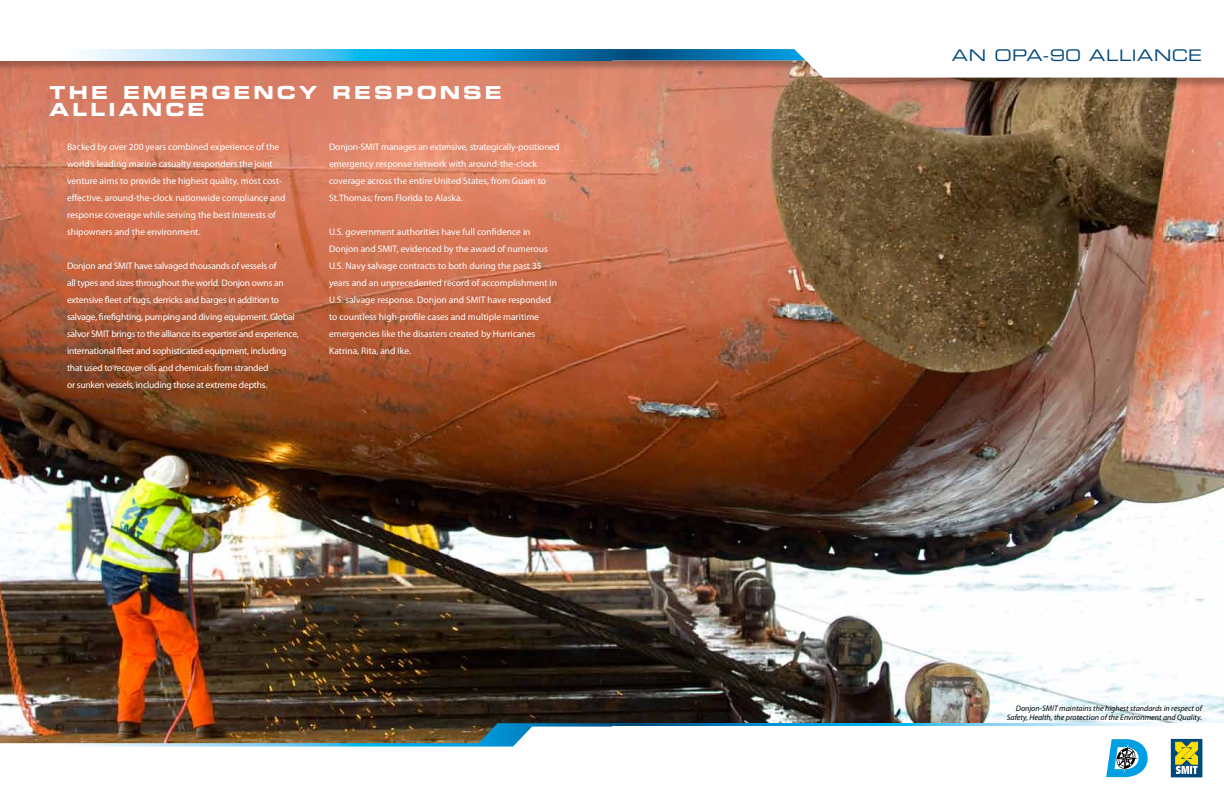
<style>
.page{position:relative;width:1224px;height:792px;background:#fff}
.page>*{position:absolute;margin:0;border:0;box-sizing:border-box;transform-origin:0 0}
.t1{font:18px "Eurostile LT Std Bold Ex 2";letter-spacing:.165em;color:#fff}
.t2{font:16px "Eurostile LT Std Ex 2";letter-spacing:.035em;color:#00497b}
.t3{font:9.5px/17px "Myriad Pro";color:#fff}
.t4{font:9.5px/17px "Myriad Pro";letter-spacing:-.02em;color:#fff}
.t5{font:italic 8px/8.5px "Myriad Pro";color:#000;text-align:right}
</style>
<div class="page">
<img style="left:0;top:89px;width:1224px;height:634px">
<div style="left:0;top:0;width:612px;height:89px;background:#000;opacity:.27"></div>
<div style="left:0;top:0;width:612px;height:60px;background:#fff"></div>
<svg style="left:0;top:723px;width:612px;height:4px;background:#424542"></svg>
<svg style="left:87px;top:49px;width:525px;height:11px;background:#50b7e3"></svg>
<img style="left:0;top:727px;width:532px;height:20px">
<div style="left:612px;top:0;width:612px;height:89px;background:#000;opacity:.27"></div>
<svg style="left:612px;top:0;width:612px;height:78px"></svg>
<svg style="left:612px;top:723px;width:548px;height:3px;background:#49adda"></svg>
<svg style="left:612px;top:49px;width:194px;height:11px;background:#0974ac"></svg>
<svg style="left:1106px;top:739px;width:42px;height:38px"></svg>
<svg style="left:1173px;top:741px;width:27px;height:34px"></svg>
<div style="left:1171px;top:739px;width:31px;height:38px;border:1px solid #00497b"></div>
<svg style="left:1176px;top:742px;width:22px;height:32px"></svg>
<h1 class="t1" style="left:50px;top:80px;width:225px">THE EMERGENC</h1>
<h1 class="t1" style="left:299px;top:80px;width:140px">Y RESPON</h1>
<h1 class="t1" style="left:463px;top:80px;width:40px">SE</h1>
<h1 class="t1" style="left:50px;top:97px;width:92px">ALLIANC</h1>
<h1 class="t1" style="left:188px;top:97px;width:18px">E</h1>
<p class="t3" style="left:67px;top:139px;width:220px">Backed by over 200 years combined experience of the world’s leading marine casualty responders the joint venture aims to provide the highest quality, most cost&shy;effective, around-the-clock nationwide compliance and response coverage while serving the best interests of shipowners and the environment.</p>
<p class="t4" style="left:67px;top:258px;width:233px">Donjon and SMIT have salvaged thousands of vessels of<br>all types and sizes throughout the world. Donjon owns an extensive fleet of tugs, derricks and barges in addition to salvage, firefighting, pumping and diving equipment. Global salvor SMIT brings to the alliance its expertise and experience, international fleet and sophisticated equipment, including that used to recover oils and chemicals from stranded<br>or sunken vessels, including those at extreme depths.</p>
<p class="t3" style="left:329px;top:139px;width:232px">Donjon-SMIT manages an extensive, strategically-positioned emergency response network with around-the-clock coverage across the entire United States, from Guam to<br>St. Thomas; from Florida to Alaska.</p>
<p class="t3" style="left:329px;top:224px;width:230px">U.S. government authorities have full confidence in Donjon and SMIT, evidenced by the award of numerous U.S. Navy salvage contracts to both during the past 35 years and an unprecedented record of accomplishment in U.S. salvage response. Donjon and SMIT have responded to countless high-profile cases and multiple maritime emergencies like the disasters created by Hurricanes Katrina, Rita, and Ike.</p>
<h2 class="t2" style="left:952px;top:44px;width:252px">AN OPA-90 ALLIANCE</h2>
<p class="t5" style="left:1007px;top:704px;width:197px">Donjon-SMIT maintains the highest standards in respect of<br>Safety, Health, the protection of the Environment and Quality.</p>
</div>
